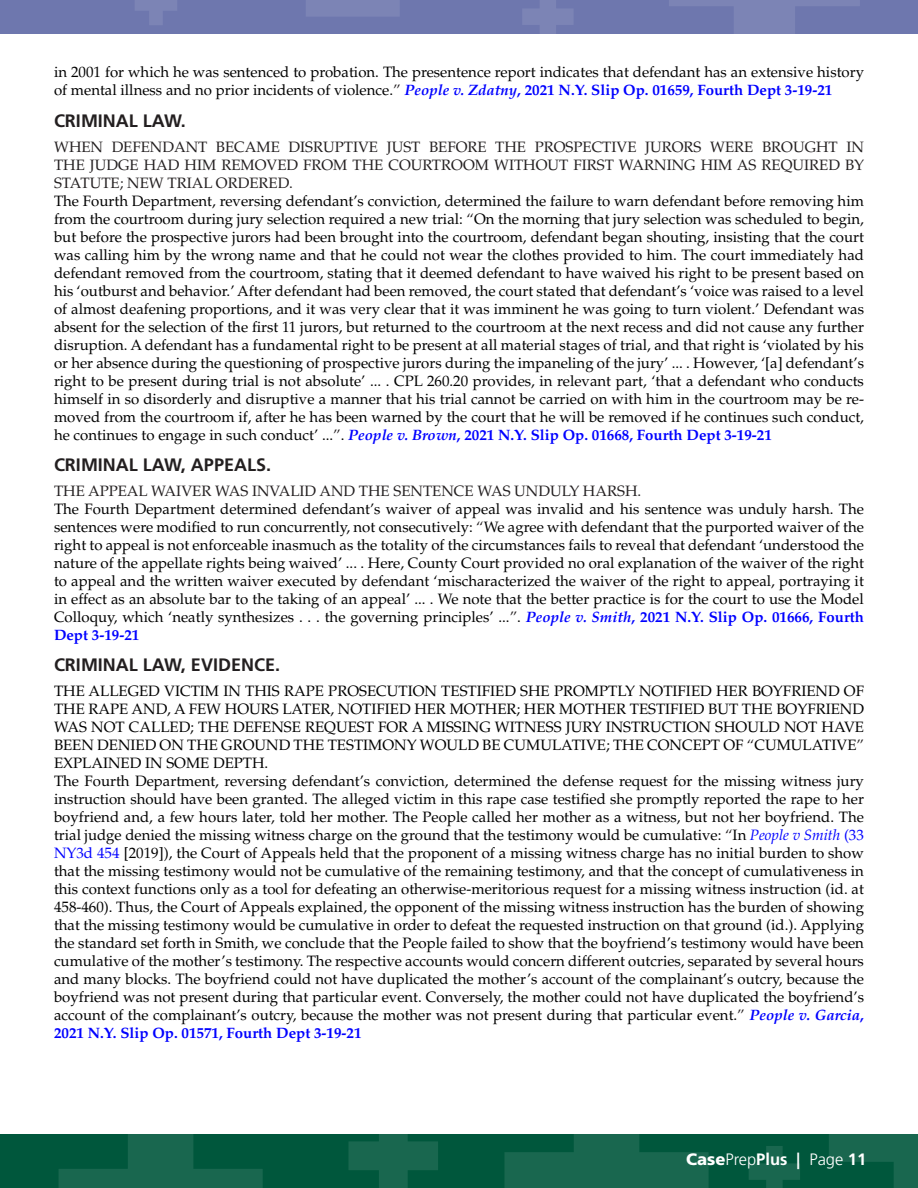
<style>
.page{position:relative;width:918px;height:1188px;background:#fff}
.page>*{position:absolute;margin:0;border:0;box-sizing:border-box;transform-origin:0 0}
.area_of_law{font:700 18px "Frutiger";color:#231f20}
.t1{font:300 16.5px "Frutiger";color:#fff}
.Body_Copy{font:15px/18px "Palatino";color:#000;text-align:justify}
.Body_Copy-2{font:15px/18px "Palatino";color:#231f20;text-align:justify}
.s1{color:#231f20}
.s2{font-weight:700;font-style:italic;color:#00f}
.s3{font-weight:700;color:#00f}
.s4{font-style:italic;color:#00f}
.s5{color:#00f}
.s6{font-weight:900}
.s7{font-weight:700}
</style>
<div class="page">
<div style="left:0;top:0;width:918px;height:33px;background:#6e77ae"></div>
<div style="left:0;top:1134px;width:918px;height:54px;background:#00573c"></div>
<svg style="left:504px;top:1134px;width:205px;height:54px"></svg>
<svg style="left:59px;top:1134px;width:204px;height:54px"></svg>
<svg style="left:0;top:33px;width:23px;height:1px"></svg>
<svg style="left:306px;top:0;width:93px;height:16px"></svg>
<svg style="left:348px;top:1134px;width:90px;height:54px"></svg>
<svg style="left:749px;top:1146px;width:51px;height:42px"></svg>
<svg style="left:522px;top:0;width:52px;height:34px"></svg>
<svg style="left:135px;top:0;width:42px;height:25px"></svg>
<svg style="left:829px;top:1134px;width:89px;height:54px"></svg>
<svg style="left:669px;top:0;width:191px;height:34px"></svg>
<p class="Body_Copy" style="left:54px;top:64px;width:812px">in 2001 for which he was sentenced to probation. The presentence report indicates that defendant has an extensive history of mental illness and no prior incidents of violence.<span class="s1">”</span> <span class="s2">People v. Zdatny</span><span class="s3">, 2021 N.Y. Slip Op. 01659, Fourth Dept 3-19-21</span></p>
<p class="area_of_law" style="left:54px;top:110px;width:133px">CRIMINAL LAW.</p>
<p class="Body_Copy-2" style="left:54px;top:138px;width:812px">WHEN DEFENDANT BECAME DISRUPTIVE JUST BEFORE THE PROSPECTIVE JURORS WERE BROUGHT IN THE JUDGE HAD HIM REMOVED FROM THE COURTROOM WITHOUT FIRST WARNING HIM AS REQUIRED BY STATUTE; NEW TRIAL ORDERED.</p>
<p class="Body_Copy" style="left:54px;top:192px;width:812px">The Fourth Department, reversing defendant’s conviction, determined the failure to warn defendant before removing him from the courtroom during jury selection required a new trial: <span class="s1">“</span>On the morning that jury selection was scheduled to begin, but before the prospective jurors had been brought into the courtroom, defendant began shouting, insisting that the court was calling him by the wrong name and that he could not wear the clothes provided to him. The court immediately had defendant removed from the courtroom, stating that it deemed defendant to have waived his right to be present based on his ‘outburst and behavior.’ After defendant had been removed, the court stated that defendant’s ‘voice was raised to a level of almost deafening proportions, and it was very clear that it was imminent he was going to turn violent.’ Defendant was absent for the selection of the first 11 jurors, but returned to the courtroom at the next recess and did not cause any further disruption. A defendant has a fundamental right to be present at all material stages of trial, and that right is ‘violated by his or her absence during the questioning of prospective jurors during the impaneling of the jury’ ... . However, ‘[a] defendant’s right to be present during trial is not absolute’ ... . CPL 260.20 provides, in relevant part, ‘that a defendant who conducts himself in so disorderly and disruptive a manner that his trial cannot be carried on with him in the courtroom may be re&shy;moved from the courtroom if, after he has been warned by the court that he will be removed if he continues such conduct, he continues to engage in such conduct’ ...<span class="s1">”</span>. <span class="s2">People v. Brown</span><span class="s3">, 2021 N.Y. Slip Op. 01668, Fourth Dept 3-19-21</span></p>
<p class="area_of_law" style="left:54px;top:454px;width:219px">CRIMINAL LAW, APPEALS.</p>
<p class="Body_Copy-2" style="left:54px;top:482px;width:589px">THE APPEAL WAIVER WAS INVALID AND THE SENTENCE WAS UNDULY HARSH.</p>
<p class="Body_Copy" style="left:54px;top:500px;width:812px">The Fourth Department determined defendant’s waiver of appeal was invalid and his sentence was unduly harsh. The sentences were modified to run concurrently, not consecutively: <span class="s1">“</span>We agree with defendant that the purported waiver of the right to appeal is not enforceable inasmuch as the totality of the circumstances fails to reveal that defendant ‘understood the nature of the appellate rights being waived’ ... . Here, County Court provided no oral explanation of the waiver of the right to appeal and the written waiver executed by defendant ‘mischaracterized the waiver of the right to appeal, portraying it in effect as an absolute bar to the taking of an appeal’ ... . We note that the better practice is for the court to use the Model Colloquy, which ‘neatly synthesizes . . . the governing principles’ ...<span class="s1">”</span>. <span class="s2">People v. Smith</span><span class="s3">, 2021 N.Y. Slip Op. 01666, Fourth Dept 3-19-21</span></p>
<p class="area_of_law" style="left:54px;top:655px;width:228px">CRIMINAL LAW, EVIDENCE.</p>
<p class="Body_Copy" style="left:54px;top:682px;width:812px">THE ALLEGED VICTIM IN THIS RAPE PROSECUTION TESTIFIED SHE PROMPTLY NOTIFIED HER BOYFRIEND OF THE RAPE AND, A FEW HOURS LATER, NOTIFIED HER MOTHER; HER MOTHER TESTIFIED BUT THE BOYFRIEND WAS NOT CALLED; THE DEFENSE REQUEST FOR A MISSING WITNESS JURY INSTRUCTION SHOULD NOT HAVE BEEN DENIED ON THE GROUND THE TESTIMONY WOULD BE CUMULATIVE; THE CONCEPT OF <span class="s1">“</span>CUMULATIVE<span class="s1">” </span>EXPLAINED IN SOME DEPTH.</p>
<p class="Body_Copy" style="left:54px;top:772px;width:812px">The Fourth Department, reversing defendant’s conviction, determined the defense request for the missing witness jury instruction should have been granted. The alleged victim in this rape case testified she promptly reported the rape to her boyfriend and, a few hours later, told her mother. The People called her mother as a witness, but not her boyfriend. The trial judge denied the missing witness charge on the ground that the testimony would be cumulative: <span class="s1">“</span>In <span class="s4">People v Smith</span> <span class="s5">(33<br>NY3d 454</span> [2019]), the Court of Appeals held that the proponent of a missing witness charge has no initial burden to show that the missing testimony would not be cumulative of the remaining testimony, and that the concept of cumulativeness in this context functions only as a tool for defeating an otherwise-meritorious request for a missing witness instruction (id. at 458-460). Thus, the Court of Appeals explained, the opponent of the missing witness instruction has the burden of showing that the missing testimony would be cumulative in order to defeat the requested instruction on that ground (id.). Applying the standard set forth in Smith, we conclude that the People failed to show that the boyfriend’s testimony would have been cumulative of the mother’s testimony. The respective accounts would concern different outcries, separated by several hours and many blocks. The boyfriend could not have duplicated the mother’s account of the complainant’s outcry, because the boyfriend was not present during that particular event. Conversely, the mother could not have duplicated the boyfriend’s account of the complainant’s outcry, because the mother was not present during that particular event.<span class="s1">”</span> <span class="s2">People v. Garcia</span><span class="s3">, 2021 N.Y. Slip Op. 01571, Fourth Dept 3-19-21</span></p>
<p class="t1" style="left:686px;top:1150px;width:182px"><span class="s6">Case</span>Prep<span class="s7">Plus |</span> Page <span class="s7">11</span></p>
</div>
